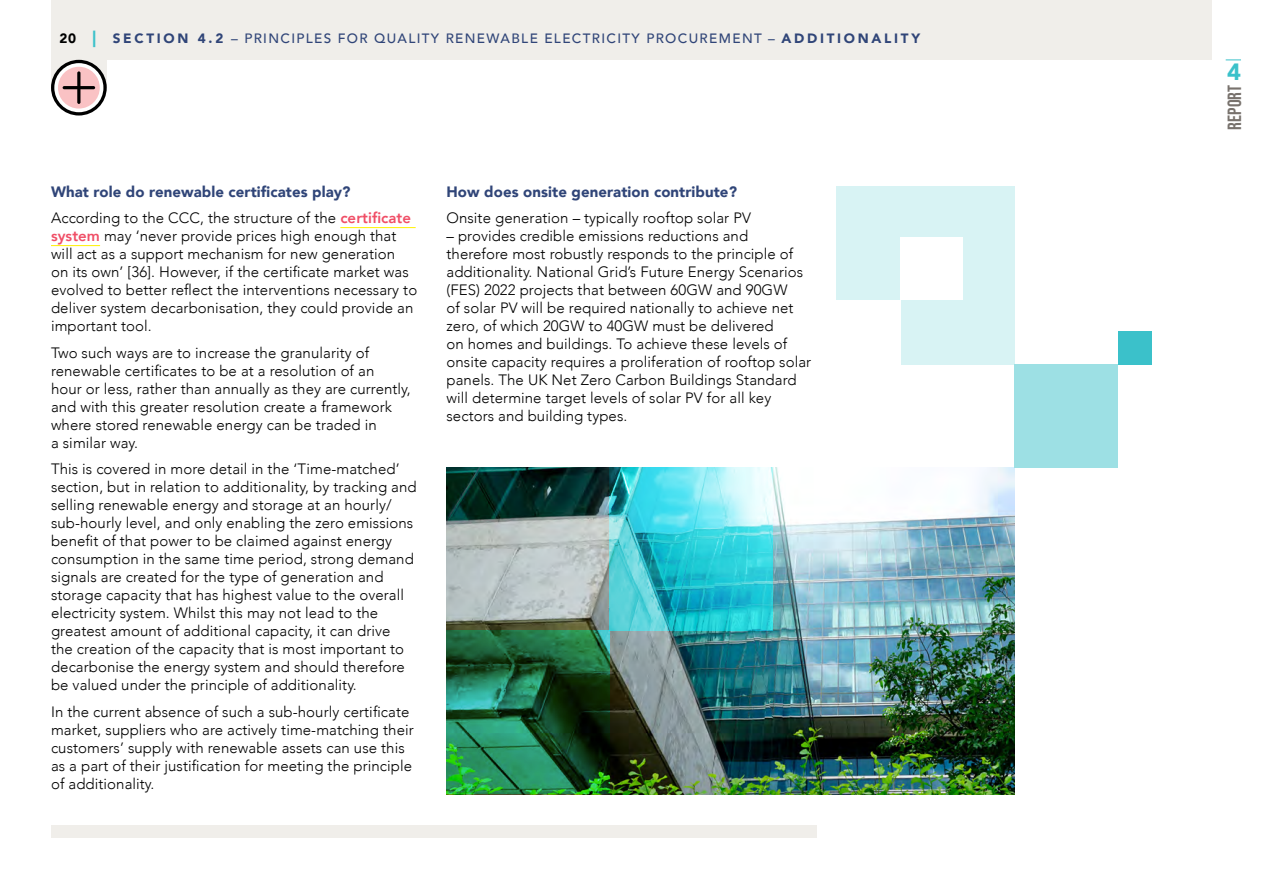
<style>
.page{position:relative;width:1263px;height:893px;background:#fff}
.page>*{position:absolute;margin:0;border:0;box-sizing:border-box;transform-origin:0 0}
.t1{font:900 23.55px "Avenir";color:#3bc1ca}
.t2{font:700 19.2px "Bebas Neue Pro";letter-spacing:.015em;color:#78726d}
.t3{font:300 15px/18px "Avenir";letter-spacing:.005em;color:#000}
.t4{font:900 15px/26.5px "Avenir";letter-spacing:.005em;color:#304578}
.t5{font:500 13.5px "Avenir";letter-spacing:.1em;color:#304578}
.s1{font-weight:900;color:#000}
.s2{font-weight:900;font-size:16.5px;color:#3bc1ca}
.s3{font-weight:900}
.s4{font-weight:300;color:#000}
.s5{font-weight:800;color:#f04e66}
</style>
<div class="page">
<svg style="left:1226px;top:60px;width:15px;height:1px"></svg>
<div style="left:51px;top:0;width:1161px;height:60px;background:#f0eeea"></div>
<hr style="left:340px;top:227px;width:76px;height:1px;background:#fff100">
<hr style="left:51px;top:245px;width:49px;height:1px;background:#fff100">
<div style="left:51px;top:825px;width:765px;height:13px;background:#f0eeea"></div>
<img style="left:446px;top:468px;width:568px;height:326px">
<svg style="left:610px;top:468px;width:163px;height:163px;background:#4ed0db"></svg>
<svg style="left:446px;top:631px;width:164px;height:163px;background:#1d6940"></svg>
<div style="left:836px;top:186px;width:179px;height:178px;background:#d8f3f4"></div>
<div style="left:836px;top:300px;width:65px;height:64px;background:#fff"></div>
<div style="left:1118px;top:331px;width:33px;height:33px;background:#3bc1ca"></div>
<div style="left:1015px;top:364px;width:103px;height:104px;background:#9de0e4"></div>
<div style="left:901px;top:238px;width:62px;height:62px;background:#fff"></div>
<svg style="left:51px;top:60px;width:56px;height:56px"></svg>
<p class="t5" style="left:60px;top:26px;width:862px"><span class="s1">20</span> <span class="s2">|</span> <span class="s3">SECTION 4.2</span> – PRINCIPLES FOR QUALITY RENEWABLE ELECTRICITY PROCUREMENT – <span class="s3">ADDITIONALITY</span></p>
<p class="t4" style="left:51px;top:178px;width:362px">What role do renewable certificates play?<br><span class="s4">According to the CCC, the structure of the</span> <span class="s5">certificate</span></p>
<p class="t3" style="left:51px;top:227px;width:368px"><span class="s5">system</span> may ‘never provide prices high enough that will act as a support mechanism for new generation<br>on its own’ [36]. However, if the certificate market was evolved to better reflect the interventions necessary to deliver system decarbonisation, they could provide an important tool.</p>
<p class="t3" style="left:51px;top:343px;width:361px">Two such ways are to increase the granularity of renewable certificates to be at a resolution of an<br>hour or less, rather than annually as they are currently, and with this greater resolution create a framework where stored renewable energy can be traded in<br>a similar way.</p>
<p class="t3" style="left:51px;top:460px;width:367px">This is covered in more detail in the ‘Time-matched’ section, but in relation to additionality, by tracking and selling renewable energy and storage at an hourly/ sub-hourly level, and only enabling the zero emissions benefit of that power to be claimed against energy consumption in the same time period, strong demand signals are created for the type of generation and storage capacity that has highest value to the overall electricity system. Whilst this may not lead to the greatest amount of additional capacity, it can drive<br>the creation of the capacity that is most important to decarbonise the energy system and should therefore be valued under the principle of additionality.</p>
<p class="t3" style="left:51px;top:702px;width:364px">In the current absence of such a sub-hourly certificate market, suppliers who are actively time-matching their customers’ supply with renewable assets can use this as a part of their justification for meeting the principle of additionality.</p>
<p class="t4" style="left:446px;top:178px;width:292px">How does onsite generation contribute?</p>
<p class="t3" style="left:446px;top:209px;width:306px">Onsite generation – typically rooftop solar PV</p>
<p class="t3" style="left:446px;top:227px;width:366px">– provides credible emissions reductions and therefore most robustly responds to the principle of additionality. National Grid’s Future Energy Scenarios (FES) 2022 projects that between 60GW and 90GW<br>of solar PV will be required nationally to achieve net zero, of which 20GW to 40GW must be delivered<br>on homes and buildings. To achieve these levels of onsite capacity requires a proliferation of rooftop solar panels. The UK Net Zero Carbon Buildings Standard will determine target levels of solar PV for all key sectors and building types.</p>
<h1 class="t1" style="left:1227px;top:52px;width:15px">4</h1>
<p class="t2" style="left:1223px;top:130px;width:47px;rotate:-90deg">REPORT</p>
</div>
